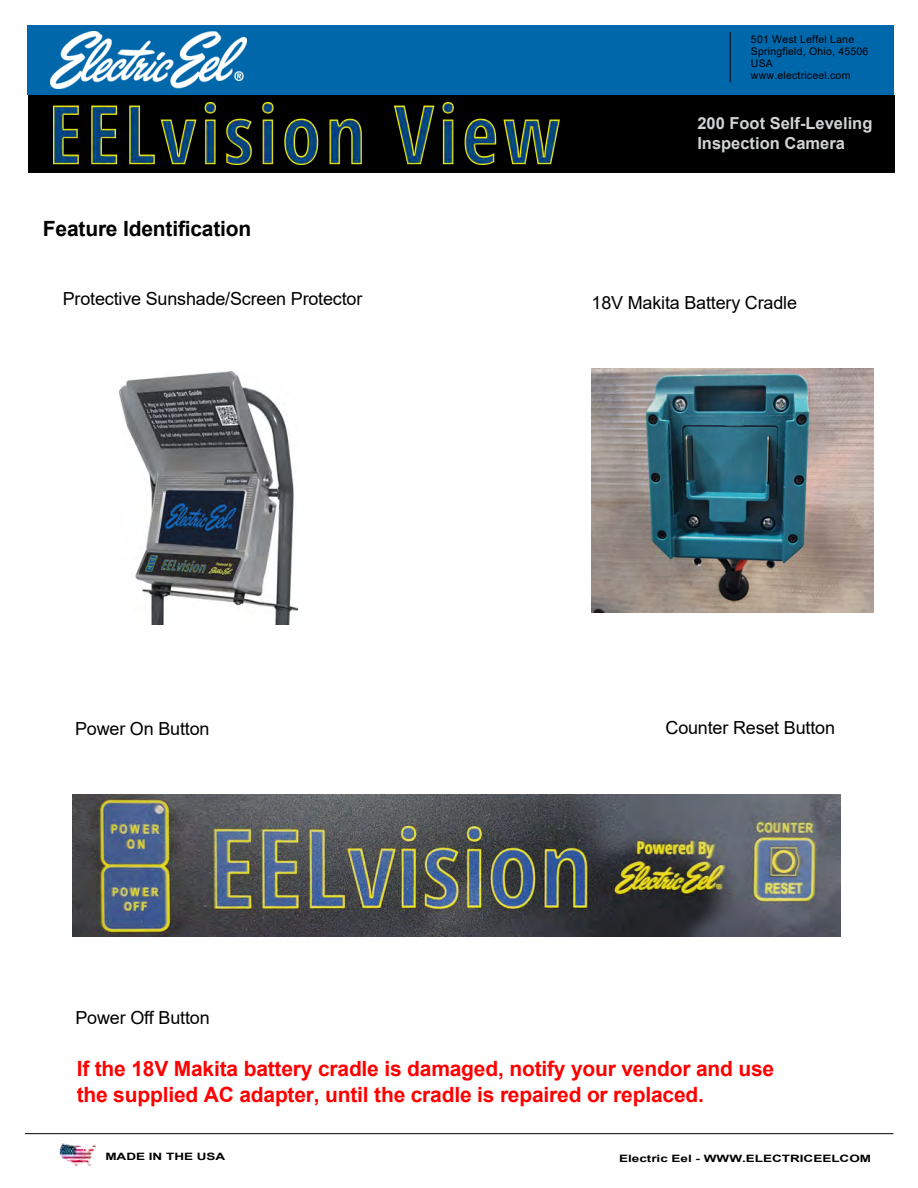
<style>
.page{position:relative;width:918px;height:1188px;background:#fff}
.page>*{position:absolute;margin:0;border:0;box-sizing:border-box;transform-origin:0 0}
.t1{font:700 21px/25.2px "Arial";letter-spacing:-.01em;color:#f00}
.t2{font:700 21px "Arial";letter-spacing:-.01em;color:#000}
.t3{font:18px "Arial";letter-spacing:-.01em;color:#000}
.t4{font:700 16.5px/19.8px "Arial";color:#d1d3d4}
.t5{font:10.5px/12px "Arial";letter-spacing:.02em;color:#000}
.t6{font:700 10.2px "Arial";color:#000;scale:1.33 1}
.s1{font-style:inherit}
</style>
<div class="page">
<img style="left:591px;top:369px;width:282px;height:243px">
<img style="left:72px;top:795px;width:768px;height:141px">
<img style="left:59px;top:1143px;width:37px;height:24px">
<hr style="left:25px;top:1133px;width:868px;height:1px;background:#000">
<img style="left:28px;top:25px;width:866px;height:148px">
<hr style="left:730px;top:32px;width:1px;height:50px;background:#000">
<img style="left:50px;top:32px;width:197px;height:56px">
<img style="left:53px;top:103px;width:507px;height:61px">
<img style="left:119px;top:372px;width:179px;height:253px">
<p class="t2" style="left:43px;top:213px;width:210px">Feature Identification</p>
<p class="t5" style="left:751px;top:34px;width:119px">501 West Leffel Lane<br>Springfield, Ohio, 45506<br>USA www.electriceel.com</p>
<p class="t4" style="left:697px;top:113px;width:177px">200 Foot Self-Leveling<br>Inspection <span class="s1">Camera</span></p>
<p class="t3" style="left:63px;top:286px;width:301px">Protective Sunshade/Screen Protector</p>
<p class="t3" style="left:592px;top:290px;width:207px">18V Makita Battery Cradle</p>
<p class="t3" style="left:75px;top:717px;width:136px">Power On Button</p>
<p class="t3" style="left:666px;top:715px;width:171px">Counter Reset Button</p>
<p class="t3" style="left:75px;top:1005px;width:136px">Power Off Button</p>
<p class="t1" style="left:77px;top:1057px;width:699px">If the 18V Makita battery cradle is damaged, notify your vendor and use the supplied AC adapter, until the cradle is repaired or replaced.</p>
<p class="t6" style="left:105px;top:1150px;width:92px">MADE IN THE USA</p>
<p class="t6" style="left:619px;top:1151px;width:191px">Electric Eel - WWW.ELECTRICEELCOM</p>
</div>
